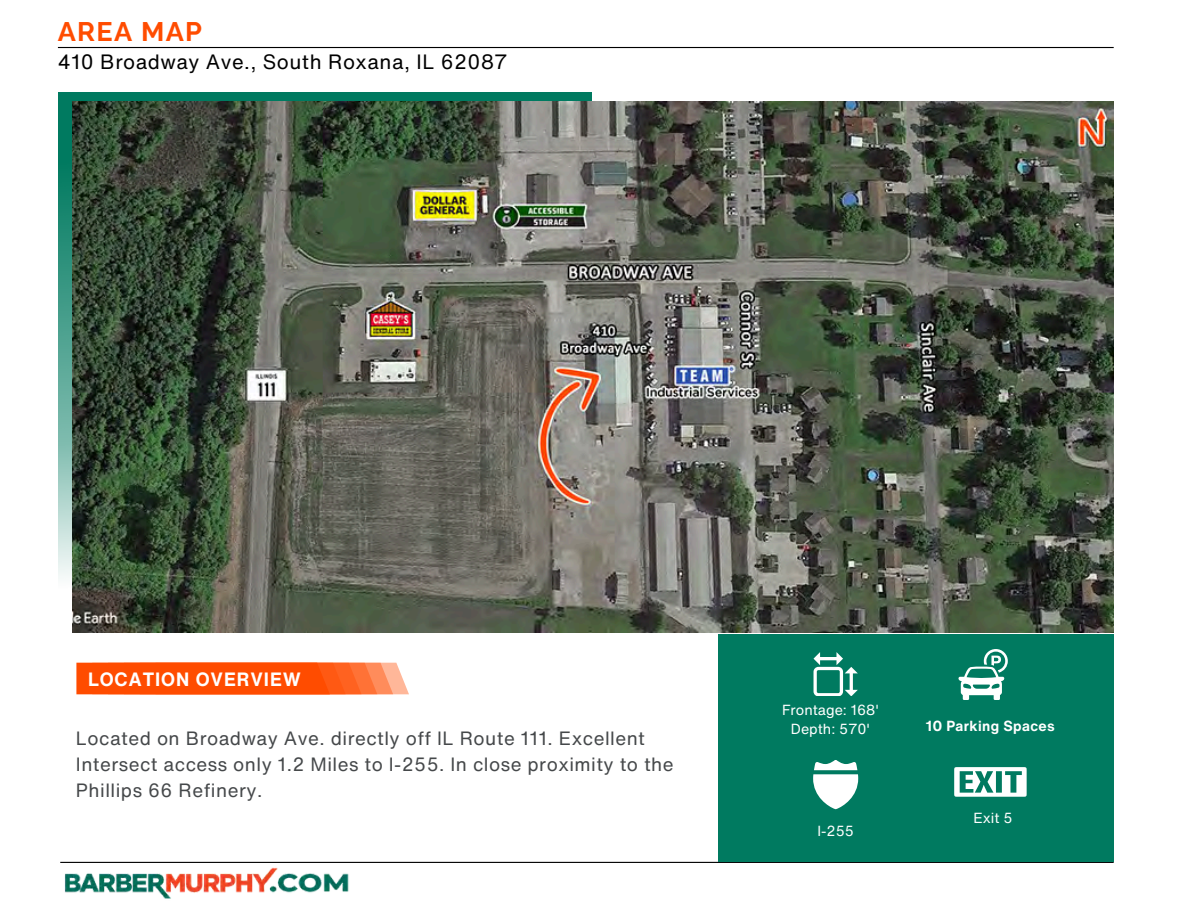
<style>
.page{position:relative;width:1188px;height:918px;background:#fff}
.page>*{position:absolute;margin:0;border:0;box-sizing:border-box;transform-origin:0 0}
.t1{font:700 27px "Raleway";letter-spacing:.045em;color:#ff4c00}
.t2{font:20.25px "Helvetica Now Text";letter-spacing:.025em;color:#000}
.t3{font:18.75px/25.8px "Helvetica Now Text";letter-spacing:.025em;color:#45484a}
.t4{font:700 18.75px "Helvetica Now Text";letter-spacing:.045em;color:#fff}
.t5{font:14.25px "Helvetica Now Text";color:#fff}
.t6{font:700 14.25px "Helvetica Now Text";letter-spacing:.025em;color:#fff}
</style>
<div class="page">
<hr style="left:58px;top:47px;width:1056px;height:1px;background:#000">
<hr style="left:60px;top:862px;width:1054px;height:1px;background:#000">
<img style="left:64px;top:867px;width:285px;height:32px">
<svg style="left:58px;top:92px;width:534px;height:486px;background:#35927d"></svg>
<svg style="left:76px;top:663px;width:333px;height:31px;background:#ff5b15"></svg>
<img style="left:72px;top:102px;width:1041px;height:531px">
<div style="left:719px;top:634px;width:395px;height:228px;background:#007a60"></div>
<svg style="left:814px;top:652px;width:43px;height:44px"></svg>
<svg style="left:954px;top:767px;width:73px;height:29px"></svg>
<svg style="left:813px;top:760px;width:45px;height:49px"></svg>
<svg style="left:958px;top:649px;width:50px;height:51px"></svg>
<p class="t1" style="left:58px;top:15px;width:146px">AREA MAP</p>
<p class="t2" style="left:58px;top:47px;width:451px">410 Broadway Ave., South Roxana, IL 62087</p>
<p class="t4" style="left:88px;top:665px;width:214px">LOCATION OVERVIEW</p>
<p class="t3" style="left:76px;top:725px;width:599px">Located on Broadway Ave. directly off IL Route 111. Excellent<br>Intersect access only 1.2 Miles to I-255. In close proximity to the<br>Phillips 66 Refinery.</p>
<h2 class="t5" style="left:782px;top:699px;width:98px">Frontage: 168'</h2>
<p class="t5" style="left:791px;top:718px;width:81px">Depth: 570'</p>
<p class="t5" style="left:817px;top:820px;width:38px">I-255</p>
<p class="t6" style="left:926px;top:715px;width:130px">10 Parking Spaces</p>
<p class="t5" style="left:973px;top:808px;width:41px">Exit 5</p>
</div>
